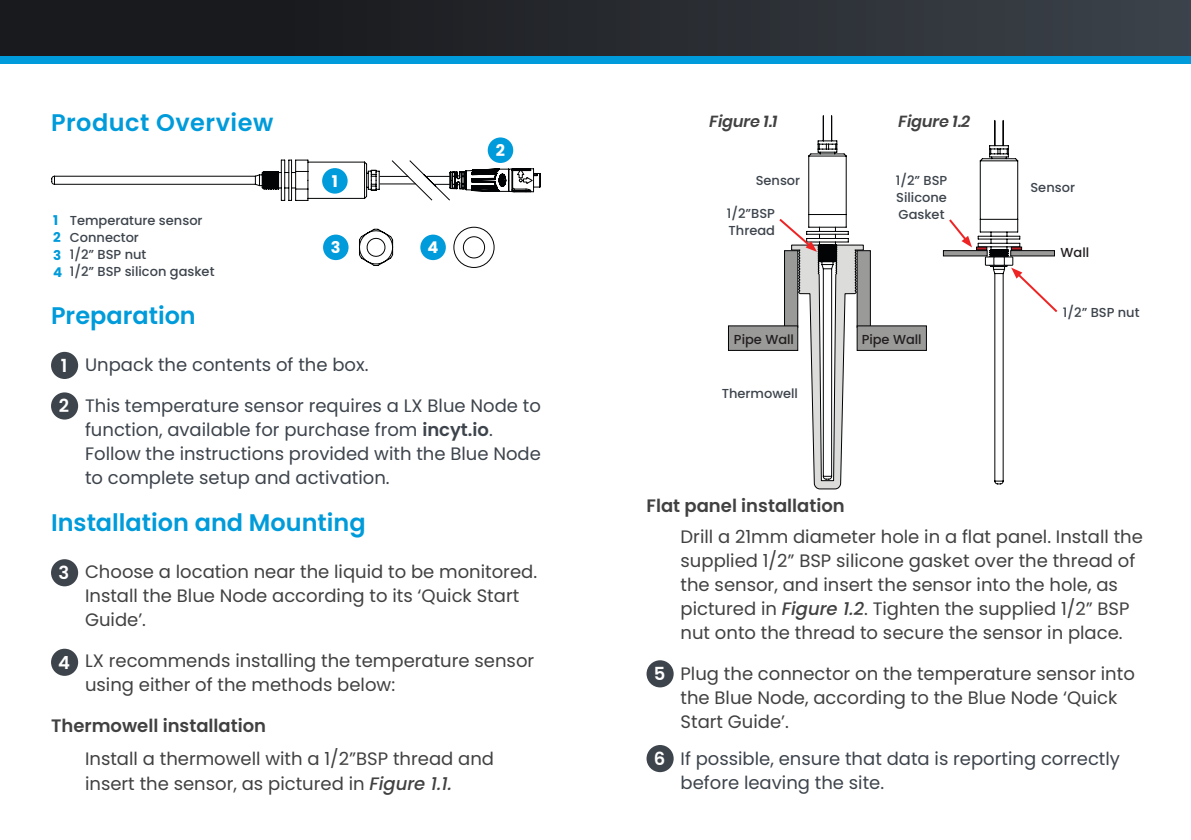
<style>
.page{position:relative;width:1191px;height:840px;background:#fff}
.page>*{position:absolute;margin:0;border:0;box-sizing:border-box;transform-origin:0 0}
.t1{font:600 24px "Poppins";color:#009bda}
.t2{font:600 24px "Poppins";letter-spacing:.02em;color:#009bda}
.t3{font:18px/24px "Poppins";color:#414142}
.t4{font:18px/24px "Poppins";color:#3d444c}
.t5{font:600 18px "Poppins";color:#414142}
.t6{font:600 18px "Poppins";color:#fff}
.t7{font:700 16.2px "Poppins";color:#fff}
.t8{font:italic 600 16px "Poppins";color:#414142}
.t9{font:700 13.4px/17.2px "Poppins";color:#009bda}
.t10{font:500 13px/17px "Poppins";color:#3d444c}
.t11{font:500 13px "Poppins";color:#231f20}
.s1{font-weight:600}
.s2{font-weight:500;font-style:italic}
</style>
<div class="page">
<div style="left:0;top:5px;width:1191px;height:59px;background:#009bda"></div>
<div style="left:0;top:0;width:1191px;height:55px;background:linear-gradient(to right,#131316,#3b4148)"></div>
<div style="left:323px;top:234px;width:25px;height:26px;background:#009bda;border-radius:50%"></div>
<div style="left:420px;top:234px;width:26px;height:26px;background:#009bda;border-radius:50%"></div>
<svg style="left:488px;top:137px;width:25px;height:26px"></svg>
<svg style="left:359px;top:228px;width:34px;height:38px"></svg>
<svg style="left:51px;top:140px;width:490px;height:61px"></svg>
<div style="left:51px;top:351px;width:27px;height:28px;background:#3d444c;border-radius:50%"></div>
<div style="left:51px;top:392px;width:27px;height:27px;background:#3d444c;border-radius:50%"></div>
<div style="left:51px;top:559px;width:27px;height:27px;background:#3d444c;border-radius:50%"></div>
<div style="left:51px;top:648px;width:27px;height:27px;background:#3d444c;border-radius:50%"></div>
<div style="left:646px;top:660px;width:27px;height:27px;background:#3d444c;border-radius:50%"></div>
<div style="left:646px;top:744px;width:27px;height:27px;background:#3d444c;border-radius:50%"></div>
<svg style="left:943px;top:250px;width:4px;height:6px"></svg>
<svg style="left:779px;top:115px;width:85px;height:375px"></svg>
<svg style="left:947px;top:120px;width:111px;height:364px"></svg>
<div style="left:784px;top:250px;width:14px;height:77px;background:#9a9a99;border:1px solid #020304"></div>
<div style="left:856px;top:250px;width:15px;height:77px;background:#9a9a99;border:1px solid #020304"></div>
<div style="left:728px;top:325px;width:70px;height:26px;background:#9a9a99;border:1px solid #020304"></div>
<div style="left:856px;top:325px;width:71px;height:26px;background:#9a9a99;border:1px solid #020304"></div>
<div style="left:463px;top:236px;width:22px;height:22px;border:1px solid #020304;border-radius:50%"></div>
<div style="left:453px;top:227px;width:41px;height:41px;border:1px solid #020304;border-radius:50%"></div>
<p class="t2" style="left:51px;top:109px;width:224px">Product Overview</p>
<p class="t9" style="left:53px;top:212px;width:7px">1</p>
<p class="t9" style="left:53px;top:229px;width:10px">2<br>3</p>
<p class="t9" style="left:53px;top:264px;width:11px">4</p>
<p class="t10" style="left:70px;top:211px;width:134px">Temperature sensor</p>
<p class="t10" style="left:70px;top:228px;width:71px">Connector</p>
<p class="t10" style="left:70px;top:245px;width:78px">1/2” BSP nut</p>
<p class="t10" style="left:70px;top:262px;width:146px">1/2” BSP silicon gasket</p>
<p class="t7" style="left:332px;top:171px;width:8px">1</p>
<p class="t7" style="left:331px;top:238px;width:11px">3</p>
<p class="t7" style="left:427px;top:238px;width:12px">4</p>
<p class="t7" style="left:496px;top:141px;width:11px">2</p>
<p class="t1" style="left:51px;top:301px;width:146px">Preparation</p>
<p class="t4" style="left:85px;top:352px;width:285px">Unpack the contents of the box.</p>
<p class="t4" style="left:85px;top:393px;width:457px">This temperature sensor requires a LX Blue Node to function, available for purchase from <span class="s1">incyt.io</span>.<br>Follow the instructions provided with the Blue Node to complete setup and activation.</p>
<p class="t1" style="left:51px;top:508px;width:316px">Installation and Mounting</p>
<p class="t3" style="left:85px;top:559px;width:453px">Choose a location near the liquid to be monitored.<br>Install the Blue Node according to its ‘Quick Start<br>Guide’.</p>
<p class="t3" style="left:85px;top:648px;width:451px">LX recommends installing the temperature sensor using either of the methods below:</p>
<p class="t5" style="left:51px;top:715px;width:217px">Thermowell installation</p>
<p class="t3" style="left:85px;top:746px;width:410px">Install a thermowell with a 1/2”BSP thread and insert the sensor, as pictured in <span class="s2">Figure 1.1.</span></p>
<p class="t6" style="left:61px;top:355px;width:8px">1</p>
<p class="t6" style="left:59px;top:395px;width:12px">2</p>
<p class="t6" style="left:59px;top:562px;width:12px">3</p>
<p class="t6" style="left:58px;top:651px;width:13px">4</p>
<p class="t8" style="left:709px;top:111px;width:70px">Figure 1.1</p>
<p class="t8" style="left:898px;top:111px;width:73px">Figure 1.2</p>
<p class="t10" style="left:755px;top:172px;width:46px">Sensor</p>
<p class="t10" style="left:895px;top:172px;width:53px">1/2” BSP<br>Silicone</p>
<p class="t10" style="left:727px;top:205px;width:50px">1/2”BSP</p>
<p class="t10" style="left:898px;top:206px;width:47px">Gasket</p>
<p class="t10" style="left:728px;top:222px;width:48px">Thread</p>
<p class="t11" style="left:734px;top:331px;width:62px">Pipe Wall</p>
<p class="t11" style="left:861px;top:331px;width:62px">Pipe Wall</p>
<p class="t10" style="left:722px;top:384px;width:78px">Thermowell</p>
<p class="t10" style="left:1030px;top:179px;width:46px">Sensor</p>
<p class="t11" style="left:1060px;top:245px;width:30px">Wall</p>
<p class="t10" style="left:1063px;top:304px;width:78px">1/2” BSP nut</p>
<p class="t5" style="left:646px;top:494px;width:200px">Flat panel installation</p>
<p class="t3" style="left:680px;top:524px;width:464px">Drill a 21mm diameter hole in a flat panel. Install the supplied 1/2” BSP silicone gasket over the thread of the sensor, and insert the sensor into the hole, as pictured in <span class="s2">Figure 1.2</span>. Tighten the supplied 1/2” BSP nut onto the thread to secure the sensor in place.</p>
<p class="t3" style="left:680px;top:661px;width:456px">Plug the connector on the temperature sensor into the Blue Node, according to the Blue Node ‘Quick<br>Start Guide’.</p>
<p class="t4" style="left:680px;top:746px;width:441px">If possible, ensure that data is reporting correctly before leaving the site.</p>
<p class="t6" style="left:654px;top:663px;width:13px">5</p>
<p class="t6" style="left:654px;top:747px;width:13px">6</p>
</div>
